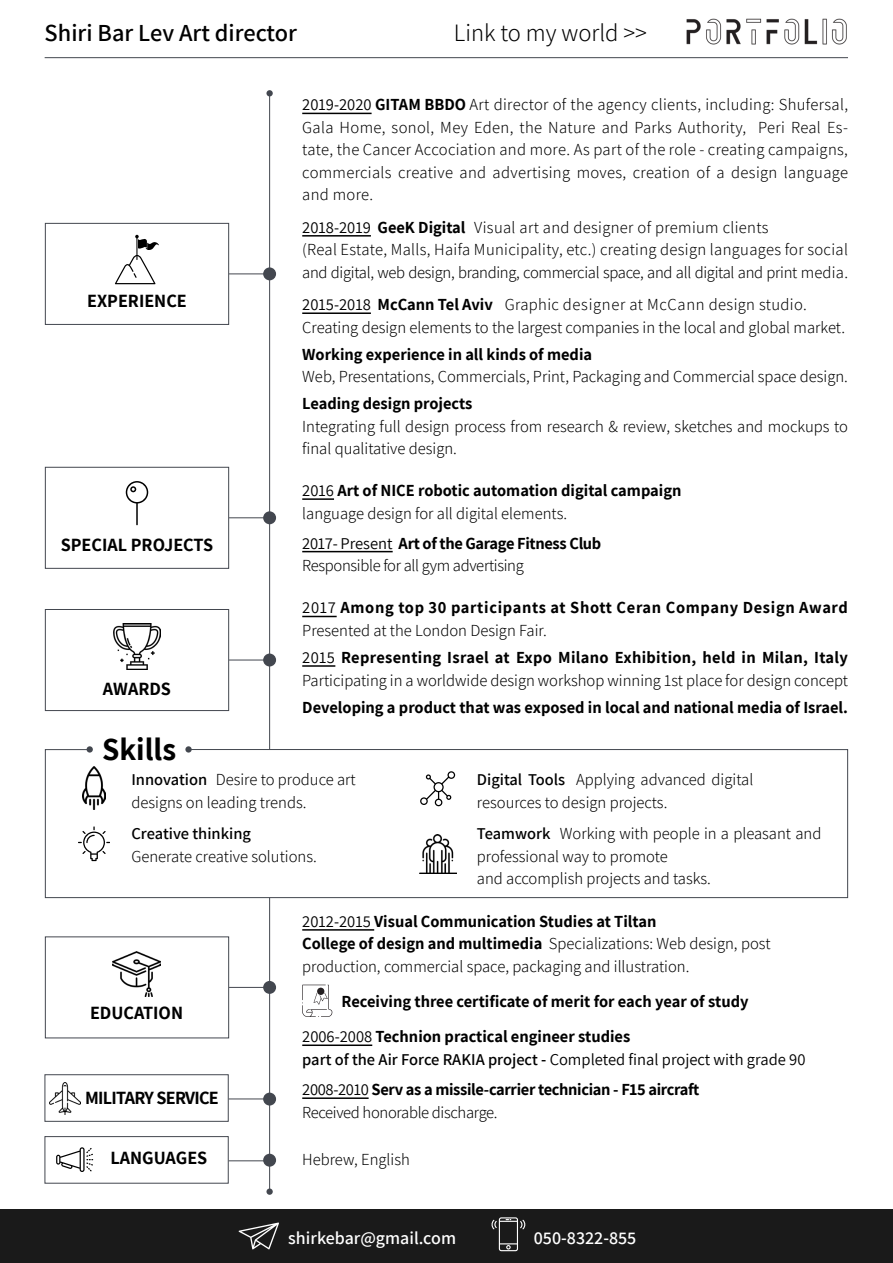
<style>
.page{position:relative;width:893px;height:1263px;background:#fff}
.page>*{position:absolute;margin:0;border:0;box-sizing:border-box;transform-origin:0 0}
.t1{font:700 31.35px "Assistant";color:#000}
.t2{font:600 24.45px "Assistant";color:#000}
.t3{font:300 24.45px "Assistant";color:#000}
.t4{font:700 18.15px "Assistant";color:#000}
.t5{font:700 18.15px "Assistant";letter-spacing:-.04em;color:#000}
.t6{font:600 18px "Assistant";color:#fff}
.t7{font:300 16.5px/22.5px "Assistant";color:#000}
.t8{font:300 16.5px/22.5px "Assistant";letter-spacing:.02em;color:#000}
.t9{font:700 16.5px/22.5px "Assistant";color:#000}
.t10{font:16.5px/22.5px "Assistant";color:#000}
.t11{font:700 16.5px/22.5px "Assistant";letter-spacing:.04em;color:#000}
.t12{font:700 16.5px/22.5px "Assistant";letter-spacing:-.02em;color:#000}
.t13{font:300 16.5px/22.5px "Assistant";letter-spacing:-.02em;color:#000}
.t14{font:600 16.5px "Assistant";color:#000}
.s1{font-weight:400}
.s2{font-weight:700}
.s3{font-weight:300}
.s4{font-weight:600}
</style>
<div class="page">
<div style="left:0;top:1209px;width:893px;height:54px;background:#1a1a1a"></div>
<svg style="left:239px;top:1222px;width:40px;height:27px"></svg>
<svg style="left:491px;top:1217px;width:34px;height:34px"></svg>
<hr style="left:302px;top:113px;width:70px;height:1px;background:#000">
<hr style="left:302px;top:235px;width:69px;height:2px;background:#000">
<hr style="left:302px;top:312px;width:69px;height:2px;background:#000">
<svg style="left:115px;top:235px;width:44px;height:49px"></svg>
<div style="left:263px;top:267px;width:13px;height:13px;background:#43474f;border-radius:50%"></div>
<hr style="left:229px;top:273px;width:41px;height:1px;background:#43474f">
<div style="left:45px;top:223px;width:184px;height:102px;border:1px solid #43474f"></div>
<hr style="left:302px;top:498px;width:32px;height:2px;background:#000">
<hr style="left:302px;top:551px;width:91px;height:1px;background:#000">
<svg style="left:126px;top:481px;width:22px;height:44px"></svg>
<div style="left:263px;top:511px;width:13px;height:13px;background:#43474f;border-radius:50%"></div>
<div style="left:45px;top:467px;width:184px;height:102px;border:1px solid #43474f"></div>
<hr style="left:229px;top:517px;width:41px;height:1px;background:#43474f">
<hr style="left:302px;top:616px;width:35px;height:1px;background:#000">
<hr style="left:302px;top:665px;width:33px;height:2px;background:#000">
<img style="left:114px;top:623px;width:46px;height:47px">
<div style="left:45px;top:609px;width:184px;height:102px;border:1px solid #43474f"></div>
<div style="left:263px;top:653px;width:13px;height:13px;background:#43474f;border-radius:50%"></div>
<hr style="left:229px;top:660px;width:41px;height:1px;background:#43474f">
<hr style="left:269px;top:94px;width:1px;height:1095px;background:#43474f">
<div style="left:266px;top:90px;width:7px;height:6px;background:#43474f;border-radius:50%"></div>
<div style="left:266px;top:1188px;width:7px;height:7px;background:#43474f;border-radius:50%"></div>
<div style="left:263px;top:1154px;width:13px;height:13px;background:#43474f;border-radius:50%"></div>
<svg style="left:56px;top:1147px;width:37px;height:25px"></svg>
<div style="left:45px;top:1136px;width:184px;height:47px;border:1px solid #43474f"></div>
<hr style="left:229px;top:1160px;width:40px;height:1px;background:#43474f">
<hr style="left:302px;top:1044px;width:70px;height:2px;background:#000">
<hr style="left:302px;top:929px;width:72px;height:2px;background:#000">
<svg style="left:302px;top:985px;width:30px;height:32px"></svg>
<div style="left:45px;top:936px;width:184px;height:102px;border:1px solid #43474f"></div>
<div style="left:263px;top:981px;width:13px;height:13px;background:#43474f;border-radius:50%"></div>
<hr style="left:229px;top:987px;width:41px;height:1px;background:#43474f">
<img style="left:112px;top:951px;width:49px;height:45px">
<hr style="left:302px;top:1097px;width:67px;height:2px;background:#000">
<div style="left:263px;top:1093px;width:13px;height:12px;background:#43474f;border-radius:50%"></div>
<div style="left:45px;top:1074px;width:184px;height:48px;border:1px solid #43474f"></div>
<hr style="left:229px;top:1098px;width:40px;height:1px;background:#43474f">
<img style="left:49px;top:1083px;width:32px;height:31px">
<svg style="left:45px;top:749px;width:803px;height:149px"></svg>
<svg style="left:78px;top:826px;width:32px;height:35px"></svg>
<img style="left:83px;top:767px;width:22px;height:42px">
<svg style="left:420px;top:771px;width:35px;height:35px"></svg>
<img style="left:419px;top:835px;width:37px;height:38px">
<svg style="left:185px;top:746px;width:7px;height:7px"></svg>
<div style="left:87px;top:746px;width:6px;height:7px;background:#43474f;border-radius:50%"></div>
<hr style="left:45px;top:57px;width:803px;height:1px;background:#43474f">
<img style="left:686px;top:18px;width:161px;height:27px">
<h2 class="t2" style="left:45px;top:16px;width:254px">Shiri Bar Lev Art director</h2>
<h2 class="t3" style="left:454px;top:16px;width:195px">Link to my world &gt;&gt;</h2>
<p class="t4" style="left:87px;top:288px;width:101px">EXPERIENCE</p>
<p class="t4" style="left:61px;top:532px;width:154px">SPECIAL PROJECTS</p>
<p class="t4" style="left:103px;top:676px;width:70px">AWARDS</p>
<h1 class="t1" style="left:102px;top:728px;width:76px">Skills</h1>
<p class="t8" style="left:302px;top:93px;width:547px"><span class="s1">2019-2020</span> <span class="s2">GITAM BBDO</span> Art director of the agency clients, including: Shufersal,</p>
<p class="t8" style="left:302px;top:138px;width:547px">tate, the Cancer Accociation and more. As part of the role - creating campaigns,</p>
<p class="t8" style="left:302px;top:115px;width:446px">Gala Home, sonol, Mey Eden, the Nature and Parks Authority,</p>
<p class="t8" style="left:302px;top:160px;width:547px">commercials creative and advertising moves, creation of a design language and more.</p>
<p class="t8" style="left:474px;top:215px;width:296px">Visual art and designer of premium clients</p>
<p class="t8" style="left:758px;top:115px;width:91px">Peri Real Es-</p>
<p class="t7" style="left:302px;top:215px;width:547px"><span class="s1">2018-2019</span> <span class="s2">GeeK Digital<br></span>(Real Estate, Malls, Haifa Municipality, etc ) . creating design languages for social and digital, web design, branding, commercial space, and all digital and print media.</p>
<p class="t8" style="left:505px;top:293px;width:303px">Graphic designer at McCann design studio.</p>
<p class="t7" style="left:302px;top:293px;width:544px"><span class="s1">2015-2018</span> <span class="s2">McCann Tel Aviv<br></span>Creating design elements to the largest companies in the local and global market.</p>
<p class="t9" style="left:302px;top:342px;width:291px">Working experience in all kinds of media</p>
<p class="t7" style="left:302px;top:365px;width:547px">Web, Presentations, Commercials, Print, Packaging and Commercial space design.</p>
<p class="t9" style="left:302px;top:392px;width:172px">Leading design projects</p>
<p class="t7" style="left:302px;top:414px;width:547px">Integrating full design process from research &amp; review, sketches and mockups to final qualitative design.</p>
<p class="t9" style="left:302px;top:479px;width:381px"><span class="s1">2016</span> Art of NICE robotic automation digital campaign <span class="s3">language design for all digital elements.</span></p>
<p class="t13" style="left:302px;top:531px;width:301px"><span class="s1">2017- Present</span> <span class="s2">Art of the Garage Fitness Club<br></span>Responsible for all gym advertising</p>
<p class="t11" style="left:302px;top:596px;width:547px"><span class="s1">2017</span> Among top 30 participants at Shott Ceran Company Design Award<br><span class="s3">Presented at the London Design Fair.</span></p>
<p class="t7" style="left:302px;top:645px;width:547px"><span class="s1">2015</span> <span class="s2">Representing Israel at Expo Milano Exhibition, held in Milan, Italy<br></span>Participating in a worldwide design workshop winning 1st place for design concept</p>
<p class="t9" style="left:302px;top:695px;width:547px">Developing a product that was exposed in local and national media of Israel.</p>
<p class="t7" style="left:216px;top:767px;width:142px">Desire to produce art</p>
<p class="t14" style="left:131px;top:768px;width:77px">Innovation</p>
<p class="t7" style="left:131px;top:790px;width:176px">designs on leading trends.</p>
<p class="t14" style="left:131px;top:822px;width:121px">Creative thinking</p>
<p class="t7" style="left:131px;top:844px;width:187px">Generate creative solutions.</p>
<p class="t7" style="left:576px;top:767px;width:179px">Applying advanced digital</p>
<p class="t14" style="left:477px;top:768px;width:90px">Digital Tools</p>
<p class="t7" style="left:560px;top:785px;width:263px;line-height:31.7px;text-indent:-83px">resources to design projects.<br>Working with people in a pleasant and</p>
<p class="t14" style="left:477px;top:822px;width:75px">Teamwork</p>
<p class="t7" style="left:477px;top:844px;width:236px">professional way to promote<br>and accomplish projects and tasks.</p>
<p class="t4" style="left:90px;top:1000px;width:95px">EDUCATION</p>
<p class="t5" style="left:85px;top:1085px;width:135px">MILITARY SERVICE</p>
<p class="t4" style="left:111px;top:1145px;width:98px">LANGUAGES</p>
<p class="t7" style="left:302px;top:909px;width:470px"><span class="s1">2012-2015</span> <span class="s2">Visual Communication Studies at Tiltan<br>College of design and multimedia</span> Specializations: Web design, post production, commercial space, packaging and illustration.</p>
<p class="t9" style="left:342px;top:989px;width:408px">Receiving three certificate of merit for each year of study</p>
<p class="t10" style="left:302px;top:1025px;width:505px">2006-2008 <span class="s2">Technion practical engineer studies<br></span><span class="s4">part of the Air Force RAKIA project -</span> Completed final project with grade 90</p>
<p class="t12" style="left:302px;top:1078px;width:399px"><span class="s1">2008-2010</span> Serv as a missile-carrier technician F- 15 aircraft<br><span class="s3">Received honorable discharge.</span></p>
<p class="t7" style="left:302px;top:1148px;width:109px">Hebrew, English</p>
<p class="t6" style="left:288px;top:1225px;width:169px">shirkebar@gmail.com</p>
<p class="t6" style="left:534px;top:1225px;width:104px">050-8322-855</p>
</div>
